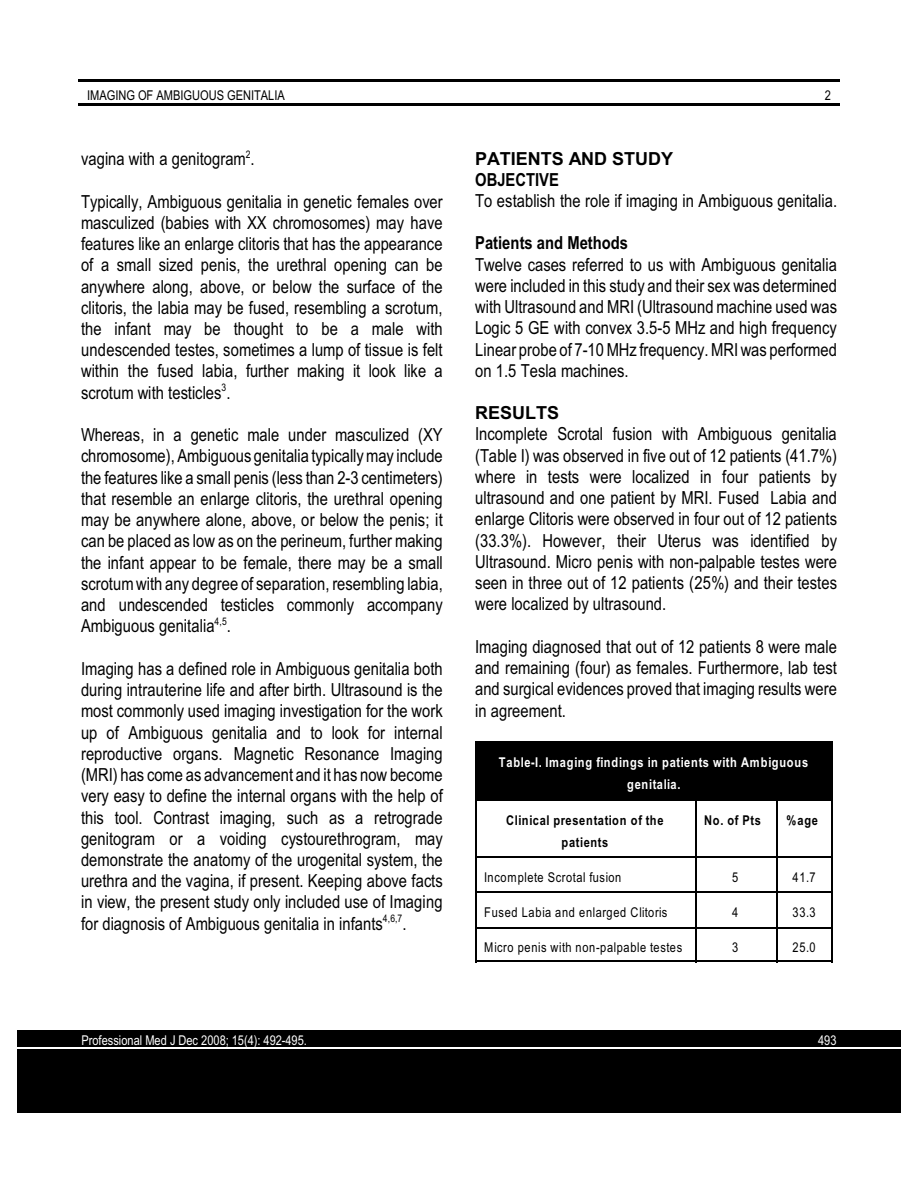
<style>
.page{position:relative;width:918px;height:1188px;background:#fff}
.page>*{position:absolute;margin:0;border:0;box-sizing:border-box;transform-origin:0 0}
.t1{font:18px/21.3px "Arial Narrow";letter-spacing:.005em;color:#000;text-align:justify}
.t2{font:700 18px "Arial Narrow";color:#000}
.t3{font:700 18px "Arial";color:#000}
.t4{font:13.5px "Arial Narrow";letter-spacing:.04em;color:#000}
.t5{font:700 13.5px/21.9px "Arial Narrow";letter-spacing:.055em;color:#fff;text-align:center}
.t6{font:700 13.5px/21.9px "Arial Narrow";letter-spacing:.055em;color:#000;text-align:center}
.t7{font:13.5px "Arial Narrow";color:#fff}
.t8{font:13.5px "Arial Narrow";color:#000}
.t9{font:10.5px "Arial Narrow";color:#000}
</style>
<div class="page">
<hr style="left:78px;top:79px;width:762px;height:3px;background:#000">
<hr style="left:78px;top:103px;width:762px;height:3px;background:#000">
<div style="left:17px;top:1030px;width:884px;height:17px;background:#000"></div>
<div style="left:17px;top:1032px;width:884px;height:17px;background:#000"></div>
<div style="left:17px;top:1049px;width:884px;height:21px;background:#000"></div>
<div style="left:17px;top:1070px;width:884px;height:21px;background:#000"></div>
<div style="left:17px;top:1092px;width:884px;height:21px;background:#000"></div>
<hr style="left:17px;top:1048px;width:884px;height:1px;background:#fff">
<div style="left:475px;top:742px;width:358px;height:57px;background:#000"></div>
<hr style="left:475px;top:799px;width:1px;height:57px;background:#000">
<hr style="left:475px;top:799px;width:220px;height:1px;background:#000">
<hr style="left:695px;top:799px;width:2px;height:57px;background:#000">
<hr style="left:695px;top:799px;width:81px;height:1px;background:#000">
<hr style="left:776px;top:799px;width:2px;height:57px;background:#000">
<hr style="left:831px;top:799px;width:2px;height:57px;background:#000">
<hr style="left:776px;top:799px;width:57px;height:1px;background:#000">
<hr style="left:475px;top:856px;width:1px;height:36px;background:#000">
<hr style="left:475px;top:856px;width:220px;height:2px;background:#000">
<hr style="left:695px;top:856px;width:2px;height:36px;background:#000">
<hr style="left:695px;top:856px;width:81px;height:2px;background:#000">
<hr style="left:776px;top:856px;width:2px;height:36px;background:#000">
<hr style="left:831px;top:856px;width:2px;height:36px;background:#000">
<hr style="left:776px;top:856px;width:57px;height:2px;background:#000">
<hr style="left:475px;top:892px;width:1px;height:35px;background:#000">
<hr style="left:475px;top:892px;width:220px;height:1px;background:#000">
<hr style="left:695px;top:892px;width:2px;height:35px;background:#000">
<hr style="left:695px;top:892px;width:81px;height:1px;background:#000">
<hr style="left:776px;top:892px;width:2px;height:35px;background:#000">
<hr style="left:831px;top:892px;width:2px;height:35px;background:#000">
<hr style="left:776px;top:892px;width:57px;height:1px;background:#000">
<hr style="left:475px;top:927px;width:1px;height:35px;background:#000">
<hr style="left:475px;top:927px;width:220px;height:1px;background:#000">
<hr style="left:475px;top:961px;width:220px;height:1px;background:#000">
<hr style="left:695px;top:927px;width:2px;height:35px;background:#000">
<hr style="left:695px;top:927px;width:81px;height:1px;background:#000">
<hr style="left:695px;top:961px;width:81px;height:1px;background:#000">
<hr style="left:776px;top:927px;width:2px;height:35px;background:#000">
<hr style="left:831px;top:927px;width:2px;height:35px;background:#000">
<hr style="left:776px;top:927px;width:57px;height:1px;background:#000">
<hr style="left:776px;top:961px;width:57px;height:1px;background:#000">
<p class="t8" style="left:87px;top:90px;width:199px">IMAGING OF AMBIGUOUS GENITALIA</p>
<p class="t4" style="left:825px;top:90px;width:8px">2</p>
<p class="t1" style="left:81px;top:150px;width:175px">vagina with a genitogram .<sup>2</sup></p>
<p class="t1" style="left:81px;top:192px;width:363px">Typically, Ambiguous genitalia in genetic females over masculized (babies with XX chromosomes) may have features like an enlarge clitoris that has the appearance of a small sized penis, the urethral opening can be anywhere along, above, or below the surface of the clitoris, the labia may be fused, resembling a scrotum, the infant may be thought to be a male with undescended testes, sometimes a lump of tissue is felt within the fused labia, further making it look like a scrotum with testicles .<sup>3</sup></p>
<p class="t1" style="left:81px;top:426px;width:363px">Whereas, in a genetic male under masculized (XY chromosome), Ambiguous genitalia typically may include the features like a small penis (less than 2-3 centimeters) that resemble an enlarge clitoris, the urethral opening may be anywhere alone, above, or below the penis; it can be placed as low as on the perineum, further making the infant appear to be female, there may be a small scrotum with any degree of separation, resembling labia, and undescended testicles commonly accompany Ambiguous genitalia .</p>
<p class="t9" style="left:215px;top:617px;width:14px">4,5</p>
<p class="t1" style="left:81px;top:660px;width:363px">Imaging has a defined role in Ambiguous genitalia both during intrauterine life and after birth. Ultrasound is the most commonly used imaging investigation for the work up of Ambiguous genitalia and to look for internal reproductive organs. Magnetic Resonance Imaging (MRI) has come as advancement and it has now become very easy to define the internal organs with the help of this tool. Contrast imaging, such as a retrograde genitogram or a voiding cystourethrogram, may demonstrate the anatomy of the urogenital system, the urethra and the vagina, if present. Keeping above facts in view, the present study only included use of Imaging for diagnosis of Ambiguous genitalia in infants .</p>
<p class="t9" style="left:383px;top:914px;width:21px">4,6,7</p>
<p class="t3" style="left:475px;top:152px;width:199px">PATIENTS AND STUDY</p>
<p class="t2" style="left:475px;top:173px;width:85px">OBJECTIVE</p>
<p class="t1" style="left:475px;top:192px;width:363px">To establish the role if imaging in Ambiguous genitalia.</p>
<p class="t2" style="left:475px;top:236px;width:154px">Patients and Methods</p>
<p class="t1" style="left:475px;top:255px;width:363px">Twelve cases referred to us with Ambiguous genitalia were included in this study and their sex was determined with Ultrasound and MRI (Ultrasound machine used was Logic 5 GE with convex 3.5-5 MHz and high frequency Linear probe of 7-10 MHz frequency. MRI was performed on 1.5 Tesla machines.</p>
<p class="t3" style="left:475px;top:406px;width:86px">RESULTS</p>
<p class="t1" style="left:475px;top:425px;width:363px">Incomplete Scrotal fusion with Ambiguous genitalia (Table I) was observed in five out of 12 patients (41.7%) where in tests were localized in four patients by ultrasound and one patient by MRI. Fused Labia and enlarge Clitoris were observed in four out of 12 patients (33.3%). However, their Uterus was identified by Ultrasound. Micro penis with non-palpable testes were seen in three out of 12 patients (25%) and their testes were localized by ultrasound.</p>
<p class="t1" style="left:475px;top:638px;width:363px">Imaging diagnosed that out of 12 patients 8 were male and remaining (four) as females. Furthermore, lab test and surgical evidences proved that imaging results were in agreement.</p>
<p class="t5" style="left:499px;top:753px;width:311px">Table-I. Imaging findings in patients with Ambiguous genitalia.</p>
<p class="t6" style="left:506px;top:810px;width:159px">Clinical presentation of the patients</p>
<p class="t6" style="left:704px;top:810px;width:58px">No. of Pts</p>
<p class="t6" style="left:787px;top:810px;width:33px">%age</p>
<p class="t4" style="left:484px;top:872px;width:139px">Incomplete Scrotal fusion</p>
<p class="t4" style="left:732px;top:872px;width:8px">5</p>
<p class="t4" style="left:793px;top:872px;width:25px">41.7</p>
<p class="t4" style="left:484px;top:907px;width:185px">Fused Labia and enlarged Clitoris</p>
<p class="t4" style="left:732px;top:907px;width:8px">4</p>
<p class="t4" style="left:793px;top:907px;width:25px">33.3</p>
<p class="t4" style="left:484px;top:943px;width:200px">Micro penis with non-palpable testes</p>
<p class="t4" style="left:732px;top:943px;width:8px">3</p>
<p class="t4" style="left:793px;top:943px;width:25px">25.0</p>
<p class="t7" style="left:82px;top:1035px;width:227px">Professional Med J Dec 2008; 15(4): 492-495.</p>
<p class="t7" style="left:818px;top:1035px;width:20px">493</p>
</div>
